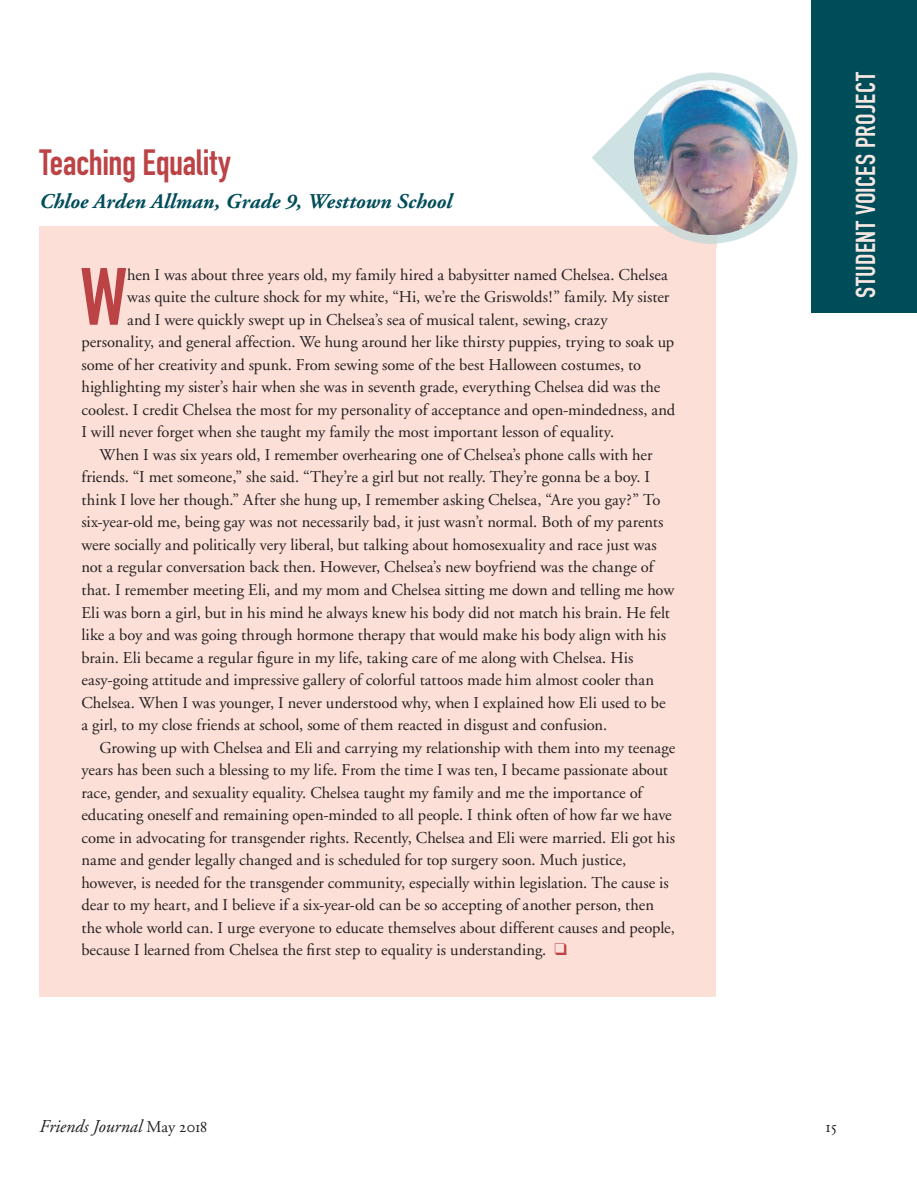
<style>
.page{position:relative;width:917px;height:1188px;background:#fff}
.page>*{position:absolute;margin:0;border:0;box-sizing:border-box;transform-origin:0 0}
.t1{font:700 79.65px "DIN Condensed";color:#bb4245}
.t2{font:700 36px "DIN Condensed";letter-spacing:-.01em;color:#bb4245}
.t3{font:700 27px "DIN Condensed";letter-spacing:.015em;color:#f6e7e2}
.t4{font:italic 700 21px "Adobe Garamond";letter-spacing:.005em;color:#004d5a}
.t5{font:italic 18px "Adobe Garamond";letter-spacing:-.005em;color:#231f20}
.t6{font:16.5px "Adobe Garamond";color:#231f20}
.t7{font:16.5px "Adobe Garamond Regular SC";color:#231f20}
.s1{color:#bb4245}
.s2{font-style:normal;font-size:16.5px}
.s3{font-family:"Adobe Garamond Regular SC";font-style:normal;font-size:16.5px}
</style>
<div class="page">
<div style="left:810px;top:0;width:106px;height:312px;background:#004d5a"></div>
<div style="left:40px;top:226px;width:676px;height:770px;background:#fce0d8"></div>
<img style="left:591px;top:72px;width:207px;height:86px">
<img style="left:592px;top:158px;width:81px;height:68px">
<img style="left:716px;top:158px;width:82px;height:89px">
<img style="left:660px;top:226px;width:56px;height:18px">
<img style="left:633px;top:80px;width:155px;height:155px;border-radius:77px">
<h2 class="t2" style="left:40px;top:138px;width:192px">Teaching Equality</h2>
<p class="t4" style="left:40px;top:190px;width:414px">Chloe Arden Allman, Grade 9, Westtown School</p>
<h1 class="t1" style="left:80px;top:243px;width:49px">W</h1>
<p class="t6" style="left:127px;top:266px;width:542px">hen I was about three years old, my family hired a babysitter named Chelsea. Chelsea</p>
<p class="t6" style="left:127px;top:288px;width:543px">was quite the culture shock for my white, “Hi, we’re the Griswolds!” family. My sister</p>
<p class="t6" style="left:127px;top:311px;width:481px">and I were quickly swept up in Chelsea’s sea of musical talent, sewing, crazy</p>
<p class="t6" style="left:81px;top:333px;width:594px">personality, and general affection. We hung around her like thirsty puppies, trying to soak up</p>
<p class="t6" style="left:81px;top:356px;width:561px">some of her creativity and spunk. From sewing some of the best Halloween costumes, to</p>
<p class="t6" style="left:81px;top:378px;width:580px">highlighting my sister’s hair when she was in seventh grade, everything Chelsea did was the</p>
<p class="t6" style="left:81px;top:401px;width:595px">coolest. I credit Chelsea the most for my personality of acceptance and open-mindedness, and</p>
<p class="t6" style="left:81px;top:423px;width:534px">I will never forget when she taught my family the most important lesson of equality.</p>
<p class="t6" style="left:99px;top:446px;width:554px">When I was six years old, I remember overhearing one of Chelsea’s phone calls with her</p>
<p class="t6" style="left:81px;top:468px;width:570px">friends. “I met someone,” she said. “They’re a girl but not really. They’re gonna be a boy. I</p>
<p class="t6" style="left:81px;top:491px;width:580px">think I love her though.” After she hung up, I remember asking Chelsea, “Are you gay?” To</p>
<p class="t6" style="left:81px;top:513px;width:583px">six-year-old me, being gay was not necessarily bad, it just wasn’t normal. Both of my parents</p>
<p class="t6" style="left:81px;top:536px;width:576px">were socially and politically very liberal, but talking about homosexuality and race just was</p>
<p class="t6" style="left:81px;top:558px;width:573px">not a regular conversation back then. However, Chelsea’s new boyfriend was the change of</p>
<p class="t6" style="left:81px;top:581px;width:594px">that. I remember meeting Eli, and my mom and Chelsea sitting me down and telling me how</p>
<p class="t6" style="left:81px;top:603px;width:589px">Eli was born a girl, but in his mind he always knew his body did not match his brain. He felt</p>
<p class="t6" style="left:81px;top:626px;width:586px">like a boy and was going through hormone therapy that would make his body align with his</p>
<p class="t6" style="left:81px;top:648px;width:553px">brain. Eli became a regular figure in my life, taking care of me along with Chelsea. His</p>
<p class="t6" style="left:81px;top:671px;width:574px">easy-going attitude and impressive gallery of colorful tattoos made him almost cooler than</p>
<p class="t6" style="left:81px;top:693px;width:585px">Chelsea. When I was younger, I never understood why, when I explained how Eli used to be</p>
<p class="t6" style="left:81px;top:716px;width:527px">a girl, to my close friends at school, some of them reacted in disgust and confusion.</p>
<p class="t6" style="left:99px;top:738px;width:577px">Growing up with Chelsea and Eli and carrying my relationship with them into my teenage</p>
<p class="t6" style="left:81px;top:761px;width:588px">years has been such a blessing to my life. From the time I was ten, I became passionate about</p>
<p class="t6" style="left:81px;top:783px;width:562px">race, gender, and sexuality equality. Chelsea taught my family and me the importance of</p>
<p class="t6" style="left:81px;top:806px;width:591px">educating oneself and remaining open-minded to all people. I think often of how far we have</p>
<p class="t6" style="left:81px;top:828px;width:595px">come in advocating for transgender rights. Recently, Chelsea and Eli were married. Eli got his</p>
<p class="t6" style="left:81px;top:851px;width:546px">name and gender legally changed and is scheduled for top surgery soon. Much justice,</p>
<p class="t6" style="left:81px;top:873px;width:588px">however, is needed for the transgender community, especially within legislation. The cause is</p>
<p class="t6" style="left:81px;top:896px;width:574px">dear to my heart, and I believe if a six-year-old can be so accepting of another person, then</p>
<p class="t6" style="left:81px;top:918px;width:594px">the whole world can. I urge everyone to educate themselves about different causes and people,</p>
<p class="t6" style="left:81px;top:941px;width:487px">because I learned from Chelsea the first step to equality is understanding. <span class="s1">❑</span></p>
<h3 class="t3" style="left:847px;top:298px;width:227px;rotate:-90deg">STUDENT VOICES PROJECT</h3>
<p class="t5" style="left:40px;top:1116px;width:169px">Friends Journal <span class="s2">May</span> <span class="s3">2018</span></p>
<p class="t7" style="left:825px;top:1117px;width:13px">15</p>
</div>
